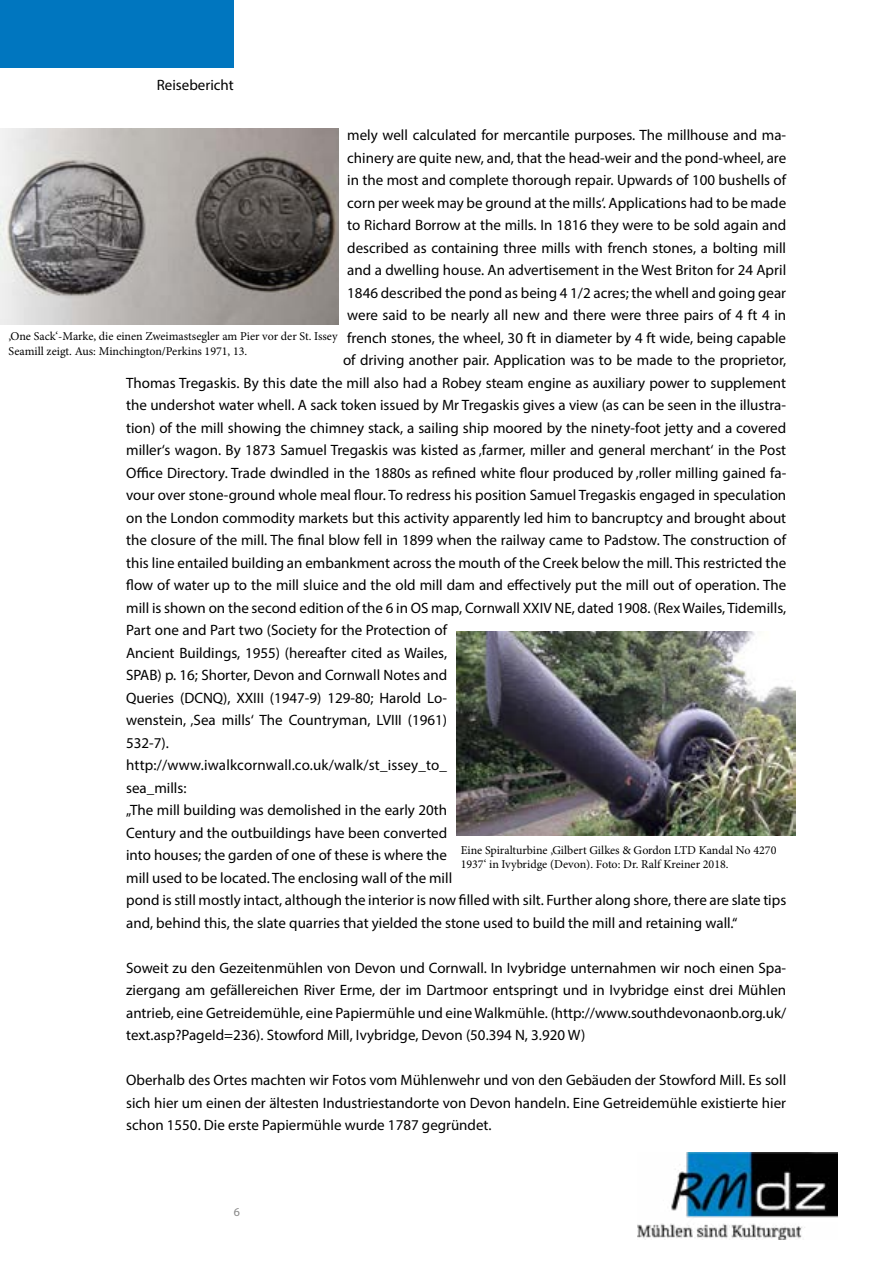
<style>
.page{position:relative;width:893px;height:1263px;background:#fff}
.page>*{position:absolute;margin:0;border:0;box-sizing:border-box;transform-origin:0 0}
.t1{font:15px/22.5px "Myriad Pro";color:#000;text-align:justify}
.t2{font:12px/14.4px "Minion Pro";color:#000}
.t3{font:12px "Myriad Pro";color:#878787}
</style>
<div class="page">
<div style="left:0;top:0;width:234px;height:68px;background:#0076bf"></div>
<img style="left:638px;top:1152px;width:200px;height:88px">
<img style="left:0;top:129px;width:339px;height:196px">
<img style="left:456px;top:631px;width:339px;height:205px">
<p class="t1" style="left:157px;top:74px;width:79px">Reisebericht</p>
<p class="t1" style="left:347px;top:124px;width:440px">mely well calculated for mercantile purposes. The millhouse and ma-</p>
<p class="t1" style="left:347px;top:146px;width:440px">chinery are quite new, and, that the head-weir and the pond-wheel, are</p>
<p class="t1" style="left:347px;top:169px;width:440px">in the most and complete thorough repair. Upwards of 100 bushells of</p>
<p class="t1" style="left:347px;top:191px;width:440px">corn per week may be ground at the mills‘. Applications had to be made</p>
<p class="t1" style="left:347px;top:214px;width:440px">to Richard Borrow at the mills. In 1816 they were to be sold again and</p>
<p class="t1" style="left:347px;top:236px;width:440px">described as containing three mills with french stones, a bolting mill</p>
<p class="t1" style="left:347px;top:259px;width:440px">and a dwelling house. An advertisement in the West Briton for 24 April</p>
<p class="t1" style="left:347px;top:281px;width:440px">1846 described the pond as being 4 1/2 acres; the whell and going gear</p>
<p class="t1" style="left:347px;top:304px;width:440px">were said to be nearly all new and there were three pairs of 4 ft 4 in</p>
<p class="t1" style="left:347px;top:326px;width:440px">french stones, the wheel, 30 ft in diameter by 4 ft wide, being capable</p>
<p class="t1" style="left:343px;top:349px;width:445px">of driving another pair. Application was to be made to the proprietor,</p>
<p class="t1" style="left:126px;top:371px;width:661px">Thomas Tregaskis. By this date the mill also had a Robey steam engine as auxiliary power to supplement</p>
<p class="t1" style="left:126px;top:394px;width:661px">the undershot water whell. A sack token issued by Mr Tregaskis gives a view (as can be seen in the illustra-</p>
<p class="t1" style="left:126px;top:416px;width:662px">tion) of the mill showing the chimney stack, a sailing ship moored by the ninety-foot jetty and a covered</p>
<p class="t1" style="left:126px;top:439px;width:662px">miller‘s wagon. By 1873 Samuel Tregaskis was kisted as ‚farmer, miller and general merchant‘ in the Post</p>
<p class="t1" style="left:126px;top:461px;width:662px">Office Directory. Trade dwindled in the 1880s as refined white flour produced by ‚roller milling gained fa-</p>
<p class="t1" style="left:126px;top:484px;width:662px">vour over stone-ground whole meal flour. To redress his position Samuel Tregaskis engaged in speculation</p>
<p class="t1" style="left:126px;top:506px;width:662px">on the London commodity markets but this activity apparently led him to bancruptcy and brought about</p>
<p class="t1" style="left:126px;top:529px;width:661px">the closure of the mill. The final blow fell in 1899 when the railway came to Padstow. The construction of</p>
<p class="t1" style="left:126px;top:551px;width:662px">this line entailed building an embankment across the mouth of the Creek below the mill. This restricted the</p>
<p class="t1" style="left:126px;top:574px;width:661px">flow of water up to the mill sluice and the old mill dam and effectively put the mill out of operation. The</p>
<p class="t1" style="left:126px;top:596px;width:662px">mill is shown on the second edition of the 6 in OS map, Cornwall XXIV NE, dated 1908. (Rex Wailes, Tidemills,</p>
<p class="t1" style="left:126px;top:619px;width:323px">Part one and Part two (Society for the Protection of</p>
<p class="t1" style="left:126px;top:641px;width:323px">Ancient Buildings, 1955) (hereafter cited as Wailes,</p>
<p class="t1" style="left:126px;top:664px;width:323px">SPAB) p. 16; Shorter, Devon and Cornwall Notes and</p>
<p class="t1" style="left:126px;top:686px;width:322px">Queries (DCNQ), XXIII (1947-9) 129-80; Harold Lo-</p>
<p class="t1" style="left:126px;top:709px;width:323px">wenstein, ‚Sea mills‘ The Countryman, LVIII (1961)</p>
<p class="t1" style="left:126px;top:731px;width:44px">532-7).</p>
<p class="t1" style="left:126px;top:754px;width:322px">http://www.iwalkcornwall.co.uk/walk/st_issey_to_</p>
<p class="t1" style="left:126px;top:776px;width:62px">sea_mills:</p>
<p class="t1" style="left:126px;top:799px;width:323px">„The mill building was demolished in the early 20th</p>
<p class="t1" style="left:126px;top:821px;width:323px">Century and the outbuildings have been converted</p>
<p class="t1" style="left:126px;top:844px;width:322px">into houses; the garden of one of these is where the</p>
<p class="t1" style="left:126px;top:866px;width:328px">mill used to be located. The enclosing wall of the mill</p>
<p class="t1" style="left:126px;top:889px;width:662px">pond is still mostly intact, although the interior is now filled with silt. Further along shore, there are slate tips</p>
<p class="t1" style="left:126px;top:911px;width:613px">and, behind this, the slate quarries that yielded the stone used to build the mill and retaining wall.“</p>
<p class="t1" style="left:126px;top:956px;width:662px">Soweit zu den Gezeitenmühlen von Devon und Cornwall. In Ivybridge unternahmen wir noch einen Spa&shy;ziergang am gefällereichen River Erme, der im Dartmoor entspringt und in Ivybridge einst drei Mühlen antrieb, eine Getreidemühle, eine Papiermühle und eine Walkmühle. (http://www.southdevonaonb.org.uk/ text.asp?PageId=236). Stowford Mill, Ivybridge, Devon (50.394 N, 3.920 W)</p>
<p class="t1" style="left:126px;top:1069px;width:662px">Oberhalb des Ortes machten wir Fotos vom Mühlenwehr und von den Gebäuden der Stowford Mill. Es soll sich hier um einen der ältesten Industriestandorte von Devon handeln. Eine Getreidemühle existierte hier schon 1550. Die erste Papiermühle wurde 1787 gegründet.</p>
<p class="t2" style="left:9px;top:329px;width:331px">‚One Sack‘-Marke, die einen Zweimastsegler am Pier vor der St. Issey<br>Seamill zeigt. Aus: Minchington/Perkins 1971, 13.</p>
<p class="t2" style="left:461px;top:843px;width:317px">Eine Spiralturbine ‚Gilbert Gilkes &amp; Gordon LTD Kandal No 4270<br>1937‘ in Ivybridge (Devon). Foto: Dr. Ralf Kreiner 2018.</p>
<p class="t3" style="left:234px;top:1205px;width:8px">6</p>
</div>
